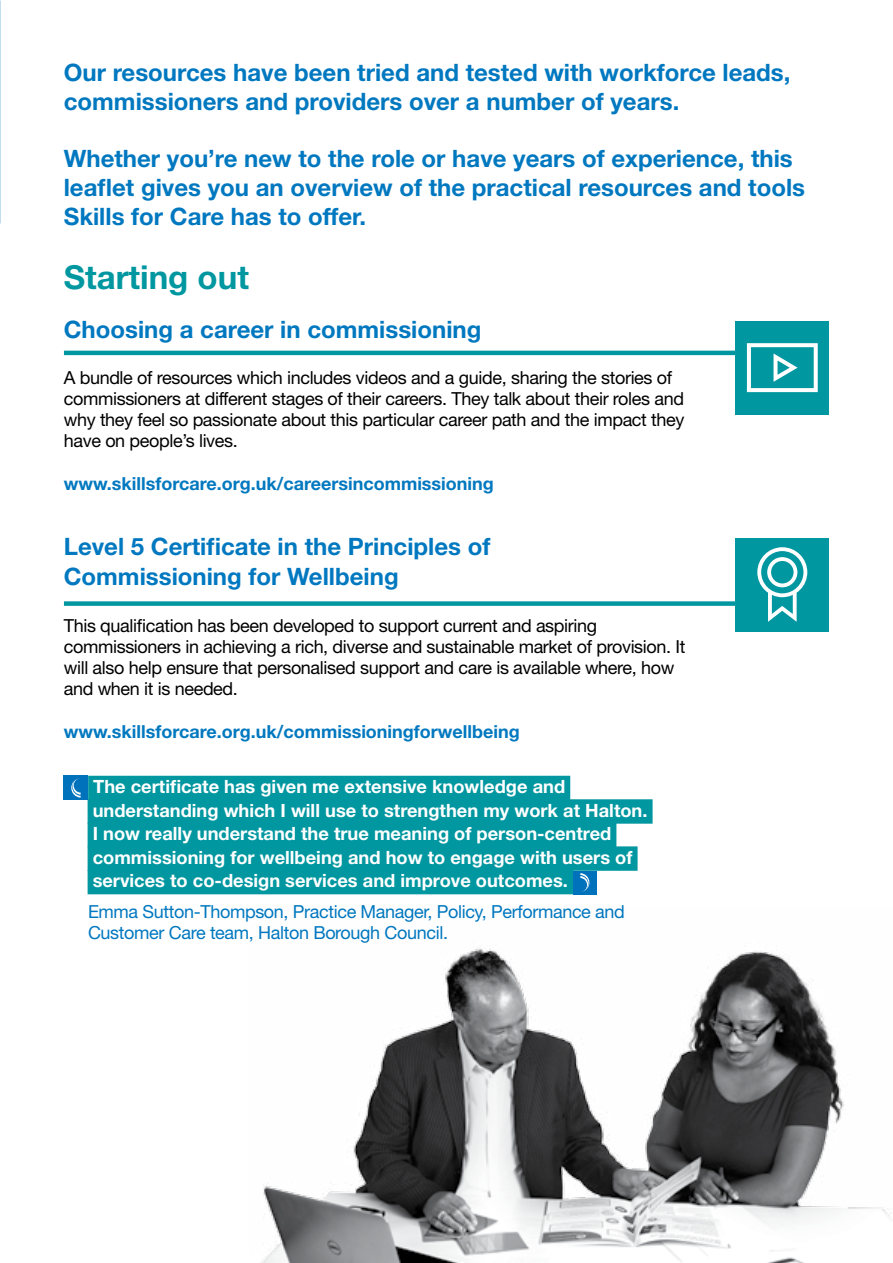
<style>
.page{position:relative;width:893px;height:1263px;background:#fff}
.page>*{position:absolute;margin:0;border:0;box-sizing:border-box;transform-origin:0 0}
.t1{font:700 33px "Helvetica Neue LT Std";color:#0097a0}
.t2{font:700 24px/28.8px "Helvetica Neue LT Std";color:#0078c0}
.t3{font:700 18.3px/23.5px "Helvetica Neue LT Std";color:#fff}
.t4{font:18px/21px "Helvetica Neue LT Std";letter-spacing:-.02em;color:#000}
.t5{font:700 18px "Helvetica Neue LT Std";color:#0078c0}
.t6{font:18px/21px "Helvetica Neue LT Std";letter-spacing:-.02em;color:#0078c0}
</style>
<div class="page">
<div style="left:88px;top:776px;width:482px;height:24px;background:#0097a0"></div>
<div style="left:88px;top:799px;width:565px;height:25px;background:#0097a0"></div>
<div style="left:88px;top:823px;width:528px;height:24px;background:#0097a0"></div>
<div style="left:88px;top:846px;width:550px;height:25px;background:#0097a0"></div>
<div style="left:88px;top:870px;width:485px;height:24px;background:#0097a0"></div>
<div style="left:64px;top:776px;width:24px;height:24px;background:#0071bb"></div>
<svg style="left:71px;top:778px;width:10px;height:20px"></svg>
<div style="left:573px;top:871px;width:24px;height:23px;background:#0071bb"></div>
<svg style="left:580px;top:873px;width:9px;height:19px"></svg>
<hr style="left:64px;top:351px;width:716px;height:4px;background:#0097a0">
<div style="left:64px;top:601px;width:716px;height:5px;background:#0097a0"></div>
<div style="left:735px;top:321px;width:94px;height:93px;background:#0097a0"></div>
<svg style="left:747px;top:343px;width:71px;height:49px"></svg>
<div style="left:735px;top:538px;width:94px;height:93px;background:#0097a0"></div>
<svg style="left:757px;top:547px;width:50px;height:75px"></svg>
<img style="left:260px;top:948px;width:631px;height:315px">
<h2 class="t2" style="left:64px;top:57px;width:728px">Our resources have been tried and tested with workforce leads, commissioners and providers over a number of years.</h2>
<h2 class="t2" style="left:64px;top:144px;width:743px">Whether you’re new to the role or have years of experience, this leaflet gives you an overview of the practical resources and tools<br>Skills for Care has to offer.</h2>
<h1 class="t1" style="left:64px;top:257px;width:187px">Starting out</h1>
<h2 class="t2" style="left:64px;top:314px;width:419px">Choosing a career in commissioning</h2>
<p class="t4" style="left:64px;top:367px;width:622px">A bundle of resources which includes videos and a guide, sharing the stories of commissioners at different stages of their careers. They talk about their roles and why they feel so passionate about this particular career path and the impact they have on people’s lives.</p>
<p class="t5" style="left:64px;top:472px;width:432px">www.skillsforcare.org.uk/careersincommissioning</p>
<h2 class="t2" style="left:64px;top:530px;width:428px;line-height:30.8px">Level 5 Certificate in the Principles of<br>Commissioning for Wellbeing</h2>
<p class="t4" style="left:64px;top:615px;width:623px">This qualification has been developed to support current and aspiring commissioners in achieving a rich, diverse and sustainable market of provision. It will also help ensure that personalised support and care is available where, how and when it is needed.</p>
<p class="t5" style="left:64px;top:720px;width:458px">www.skillsforcare.org.uk/commissioningforwellbeing</p>
<p class="t3" style="left:93px;top:774px;width:556px">The certificate has given me extensive knowledge and understanding which I will use to strengthen my work at Halton.<br>I now really understand the true meaning of person-centred commissioning for wellbeing and how to engage with users of services to co-design services and improve outcomes.</p>
<p class="t6" style="left:88px;top:901px;width:538px">Emma Sutton-Thompson, Practice Manager, Policy, Performance and<br>Customer Care team, Halton Borough Council.</p>
</div>
